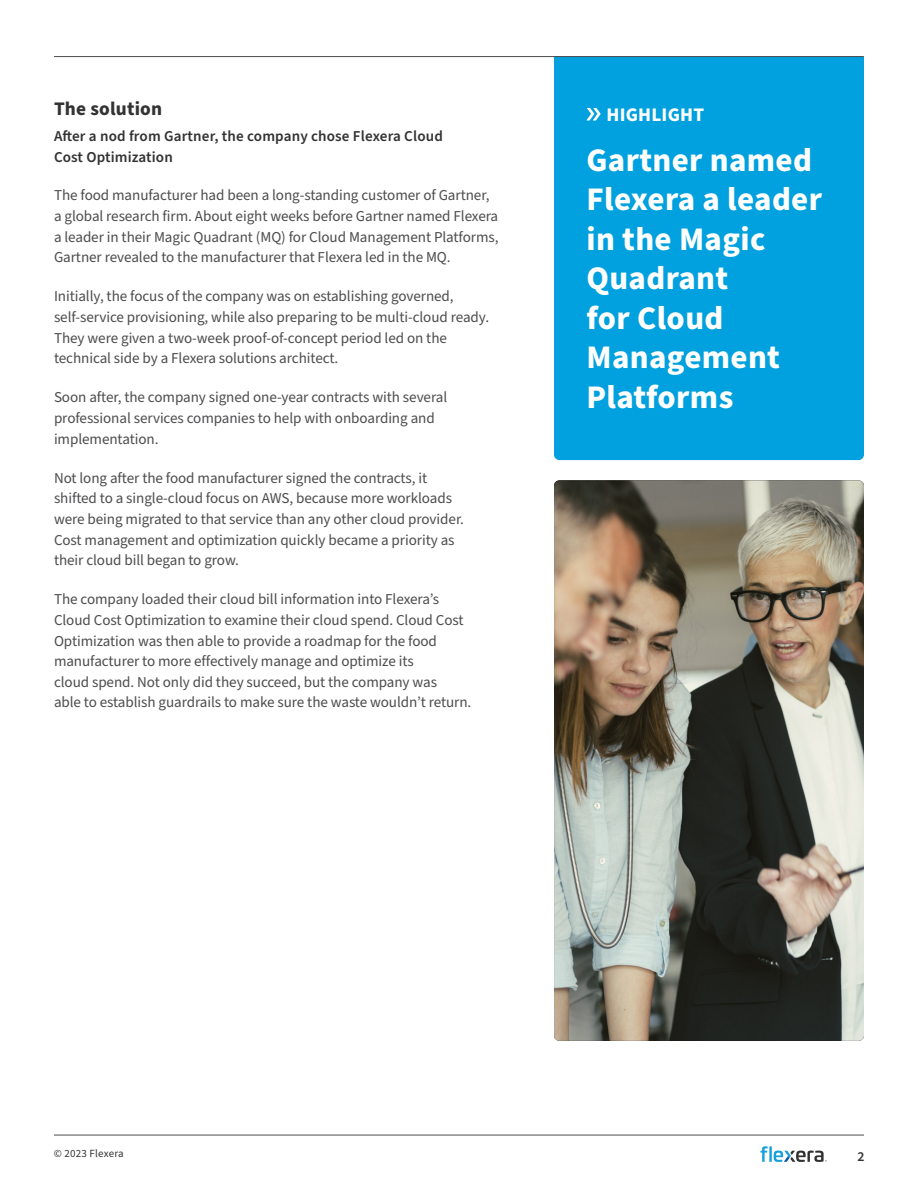
<style>
.page{position:relative;width:918px;height:1188px;background:#fff}
.page>*{position:absolute;margin:0;border:0;box-sizing:border-box;transform-origin:0 0}
.t1{font:700 33px/39.6px "Source Sans Pro";letter-spacing:.01em;color:#fff}
.t2{font:700 19.2px "Source Sans Pro";letter-spacing:.01em;color:#333}
.t3{font:700 19.2px "Source Sans Pro";letter-spacing:.01em;color:#fff}
.t4{font:15.15px/20.5px "Source Sans Pro";letter-spacing:-.005em;color:#4d4d4f}
.t5{font:600 15.15px/20.5px "Source Sans Pro";letter-spacing:.01em;color:#333}
.t6{font:600 13.8px "Source Sans Pro";color:#333}
.t7{font:10.95px "Source Sans Pro";letter-spacing:.02em;color:#333}
</style>
<div class="page">
<div style="left:554px;top:57px;width:310px;height:403px;background:#00a1de"></div>
<svg style="left:760px;top:1146px;width:8px;height:16px"></svg>
<hr style="left:769px;top:1146px;width:3px;height:16px;background:#17a0da">
<svg style="left:774px;top:1151px;width:53px;height:11px"></svg>
<svg style="left:586px;top:108px;width:15px;height:13px"></svg>
<img style="left:554px;top:480px;width:310px;height:561px">
<hr style="left:54px;top:56px;width:810px;height:1px;background:#4d4d4f">
<hr style="left:54px;top:1135px;width:810px;height:1px;background:#4d4d4f">
<p class="t2" style="left:54px;top:95px;width:110px">The solution</p>
<p class="t5" style="left:54px;top:126px;width:390px">After a nod from Gartner, the company chose Flexera Cloud<br>Cost Optimization</p>
<p class="t4" style="left:54px;top:186px;width:446px">The food manufacturer had been a long-standing customer of Gartner, a global research firm. About eight weeks before Gartner named Flexera a leader in their Magic Quadrant (MQ) for Cloud Management Platforms, Gartner revealed to the manufacturer that Flexera led in the MQ.</p>
<p class="t4" style="left:54px;top:287px;width:437px">Initially, the focus of the company was on establishing governed, self-service provisioning, while also preparing to be multi-cloud ready.<br>They were given a two-week proof-of-concept period led on the technical side by a Flexera solutions architect.</p>
<p class="t4" style="left:54px;top:388px;width:395px">Soon after, the company signed one-year contracts with several professional services companies to help with onboarding and implementation.</p>
<p class="t4" style="left:54px;top:468px;width:412px">Not long after the food manufacturer signed the contracts, it shifted to a single-cloud focus on AWS, because more workloads were being migrated to that service than any other cloud provider.<br>Cost management and optimization quickly became a priority as their cloud bill began to grow.</p>
<p class="t4" style="left:54px;top:590px;width:419px">The company loaded their cloud bill information into Flexera’s Cloud Cost Optimization to examine their cloud spend. Cloud Cost Optimization was then able to provide a roadmap for the food manufacturer to more effectively manage and optimize its<br>cloud spend. Not only did they succeed, but the company was<br>able to establish guardrails to make sure the waste wouldn’t return.</p>
<p class="t3" style="left:606px;top:101px;width:99px">HIGHLIGHT</p>
<h1 class="t1" style="left:586px;top:141px;width:237px">Gartner named<br>Flexera a leader in the Magic<br>Quadrant<br>for Cloud<br>Management<br>Platforms</h1>
<p class="t7" style="left:54px;top:1146px;width:72px">© 2023 Flexera</p>
<p class="t6" style="left:858px;top:1147px;width:9px">2</p>
</div>
